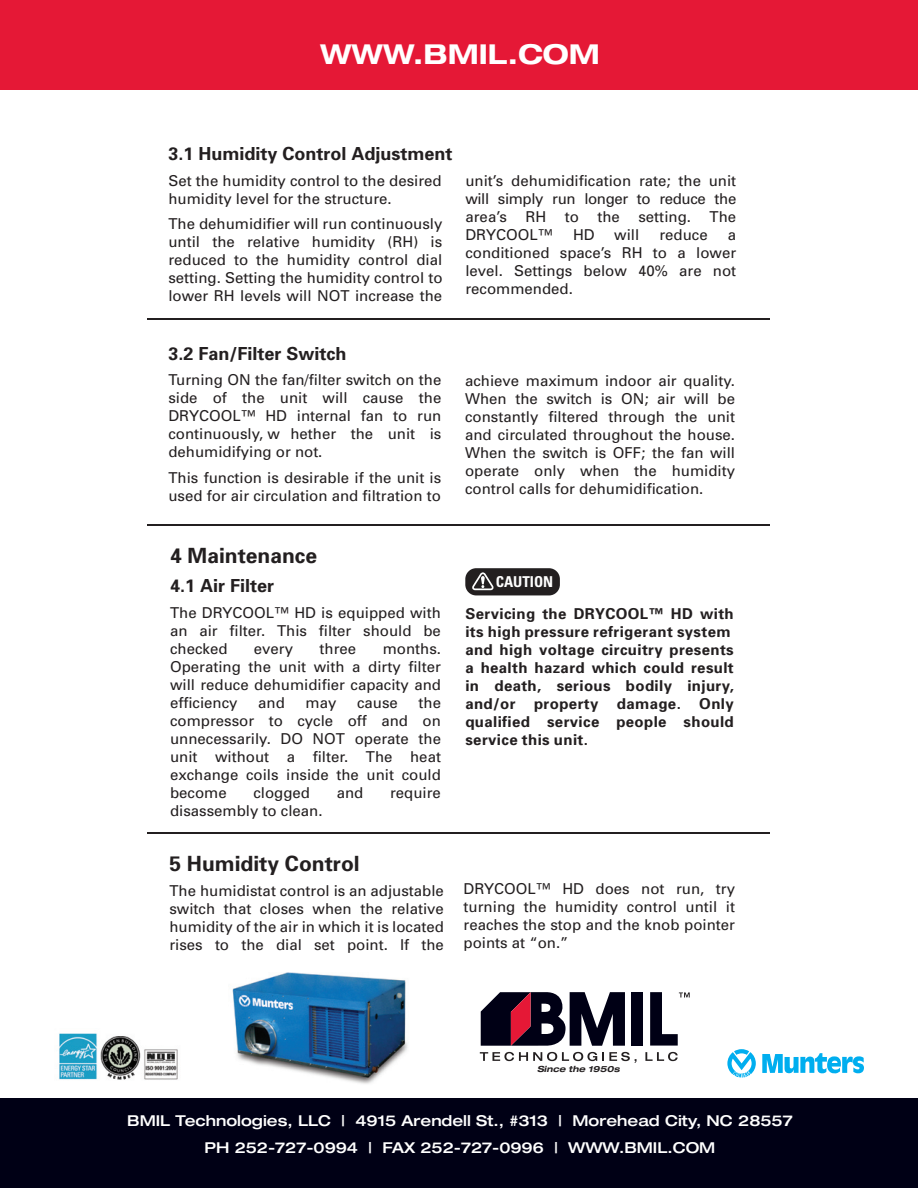
<style>
.page{position:relative;width:918px;height:1188px;background:#fff}
.page>*{position:absolute;margin:0;border:0;box-sizing:border-box;transform-origin:0 0}
.t1{font:700 expanded 27.45px "Helvetica Neue";color:#fff}
.t2{font:700 21px "Univers";color:#231f20}
.t3{font:700 18px "Univers";color:#231f20}
.t4{font:15px/18px "Univers";color:#231f20;text-align:justify}
.t5{font:700 15px/18px "Univers";letter-spacing:.025em;color:#231f20}
.t6{font:500 expanded 15px/27px "Helvetica Neue";color:#fff;text-align:center}
.t7{font:700 condensed 15px "Univers";color:#fff}
.t8{font:italic 700 expanded 8.4px "Helvetica Neue";color:#231f20}
</style>
<div class="page">
<div style="left:0;top:0;width:918px;height:90px;background:#e51836"></div>
<hr style="left:148px;top:525px;width:622px;height:1px;background:#231f20">
<hr style="left:148px;top:318px;width:622px;height:2px;background:#231f20">
<div style="left:465px;top:568px;width:95px;height:27px;background:#231f20;border-radius:11px"></div>
<svg style="left:472px;top:572px;width:22px;height:18px"></svg>
<hr style="left:148px;top:832px;width:622px;height:2px;background:#231f20">
<img style="left:232px;top:973px;width:176px;height:111px">
<div style="left:631px;top:992px;width:12px;height:54px;background:#000015"></div>
<svg style="left:481px;top:992px;width:144px;height:54px"></svg>
<svg style="left:480px;top:1052px;width:157px;height:11px"></svg>
<svg style="left:645px;top:1052px;width:33px;height:9px"></svg>
<svg style="left:650px;top:992px;width:40px;height:54px"></svg>
<svg style="left:762px;top:1053px;width:102px;height:21px"></svg>
<svg style="left:727px;top:1049px;width:29px;height:29px"></svg>
<img style="left:59px;top:1033px;width:119px;height:47px">
<div style="left:0;top:1098px;width:918px;height:90px;background:#000015"></div>
<h1 class="t1" style="left:320px;top:37px;width:281px">WWW.BMIL.COM</h1>
<p class="t3" style="left:168px;top:142px;width:286px">3.1 Humidity Control Adjustment</p>
<p class="t4" style="left:168px;top:171px;width:275px">Set the humidity control to the desired humidity level for the structure.</p>
<p class="t4" style="left:168px;top:215px;width:276px">The dehumidifier will run continuously until the relative humidity (RH) is reduced to the humidity control dial setting. Setting the humidity control to lower RH levels will NOT increase the</p>
<p class="t4" style="left:465px;top:171px;width:272px">unit’s dehumidification rate; the unit will simply run longer to reduce the area’s RH to the setting. The DRYCOOL™</p>
<p class="t4" style="left:573px;top:225px;width:23px">HD</p>
<p class="t4" style="left:614px;top:225px;width:26px">will</p>
<p class="t4" style="left:659px;top:225px;width:50px">reduce</p>
<p class="t4" style="left:465px;top:225px;width:272px;text-indent:262px">a conditioned space’s RH to a lower level. Settings below 40% are not recommended.</p>
<p class="t3" style="left:168px;top:342px;width:179px">3.2 Fan/Filter Switch</p>
<p class="t4" style="left:168px;top:371px;width:274px">Turning ON the fan/filter switch on the side of the unit will cause the DRYCOOL™ HD internal fan to run continuously, w hether the unit is dehumidifying or not.</p>
<p class="t4" style="left:168px;top:468px;width:274px">This function is desirable if the unit is used for air circulation and filtration to</p>
<p class="t4" style="left:465px;top:371px;width:271px">achieve maximum indoor air quality.<br>When the switch is ON; air will be constantly filtered through the unit and circulated throughout the house.<br>When the switch is OFF; the fan will operate only when the humidity control calls for dehumidification.</p>
<h2 class="t2" style="left:170px;top:542px;width:149px">4 Maintenance</h2>
<p class="t3" style="left:170px;top:574px;width:106px">4.1 Air Filter</p>
<p class="t4" style="left:170px;top:603px;width:272px">The DRYCOOL™ HD is equipped with an air filter. This filter should be checked</p>
<p class="t4" style="left:170px;top:639px;width:272px;text-indent:213px">months.<br>Operating the unit with a dirty filter will reduce dehumidifier capacity and efficiency</p>
<p class="t4" style="left:254px;top:639px;width:41px">every</p>
<p class="t4" style="left:320px;top:639px;width:38px">three</p>
<p class="t4" style="left:170px;top:693px;width:272px;text-indent:248px">the compressor to cycle off and on unnecessarily. DO NOT operate the unit without a filter. The heat exchange coils inside the unit could become</p>
<p class="t4" style="left:258px;top:693px;width:28px">and</p>
<p class="t4" style="left:306px;top:693px;width:32px">may</p>
<p class="t4" style="left:357px;top:693px;width:42px">cause</p>
<p class="t4" style="left:253px;top:783px;width:58px">clogged</p>
<p class="t4" style="left:337px;top:783px;width:28px">and</p>
<p class="t4" style="left:390px;top:783px;width:52px">require</p>
<p class="t4" style="left:170px;top:801px;width:154px">disassembly to clean.</p>
<p class="t7" style="left:496px;top:573px;width:59px">CAUTION</p>
<p class="t5" style="left:465px;top:604px;width:270px">Servicing the DRYCOOL™ HD with its high pressure refrigerant system and high voltage circuitry presents a health hazard which could result in death, serious bodily injury, and/or property damage. Only qualified service people should service this unit.</p>
<h2 class="t2" style="left:169px;top:850px;width:192px">5 Humidity Control</h2>
<p class="t4" style="left:169px;top:881px;width:276px">The humidistat control is an adjustable switch that closes when the relative humidity of the air in which it is located rises to the dial set point. If the</p>
<p class="t4" style="left:464px;top:879px;width:273px">DRYCOOL™ HD does not run, try turning the humidity control until it reaches the stop and the knob pointer points at “on.”</p>
<p class="t8" style="left:537px;top:1064px;width:84px">Since the 1950s</p>
<p class="t6" style="left:127px;top:1107px;width:667px">BMIL Technologies, LLC | 4915 Arendell St., #313 | Morehead City, NC 28557<br>PH 252-727-0994 | FAX 252-727-0996 | WWW.BMIL.COM</p>
</div>
